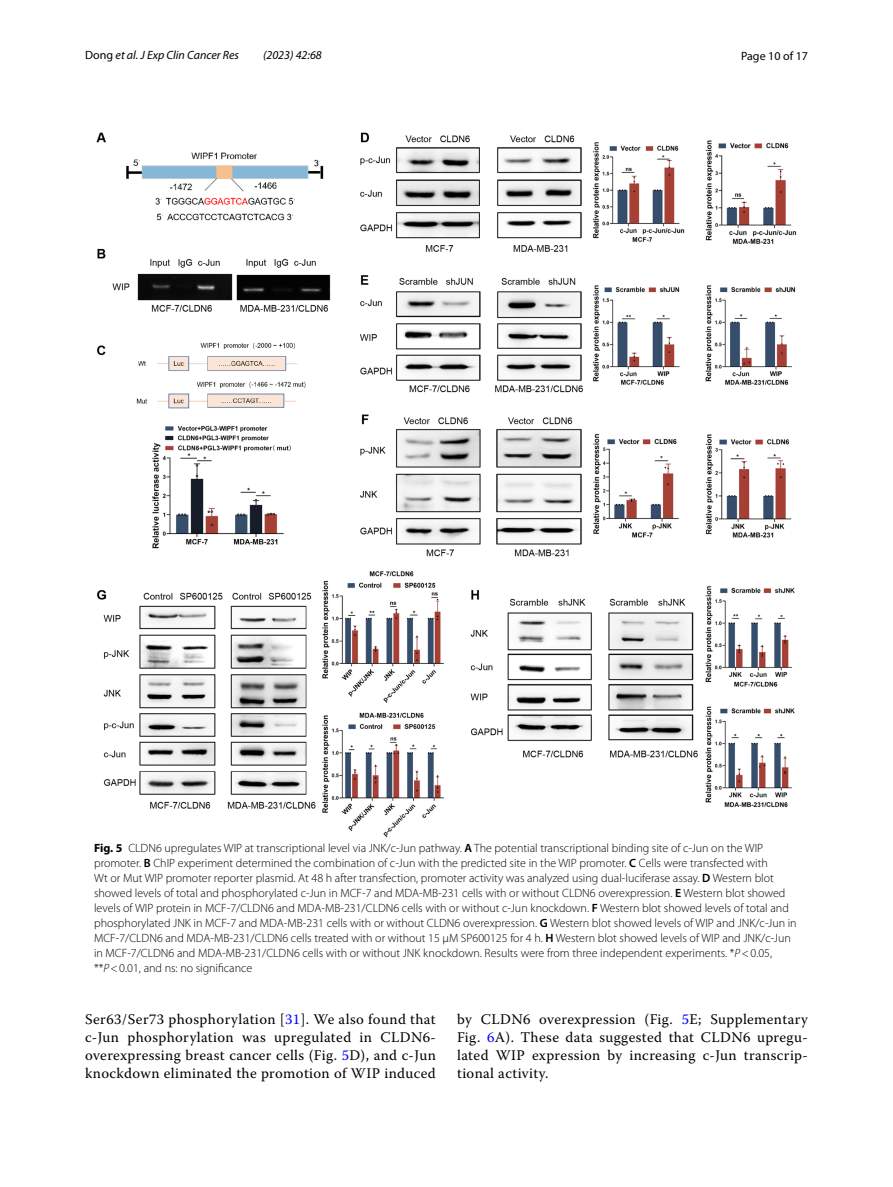
<style>
.page{position:relative;width:893px;height:1187px;background:#fff}
.page>*{position:absolute;margin:0;border:0;box-sizing:border-box;transform-origin:0 0}
.t1{font:14.7px/18px "Warnock Pro";letter-spacing:.025em;color:#000;text-align:justify}
.t2{font:300 12px/15px "Myriad Pro";color:#000}
.t3{font:italic 12px "Myriad Pro";color:#000}
.t4{font:12px "Myriad Pro";color:#000}
.s1{font-style:normal}
.s2{font-weight:700}
.s3{font-weight:600}
.s4{font-style:italic}
.s5{color:#00f}
</style>
<div class="page">
<img style="left:96px;top:133px;width:701px;height:704px">
<p class="t3" style="left:85px;top:48px;width:156px"><span class="s1">Dong</span> et al. J Exp Clin Cancer Res</p>
<p class="t3" style="left:263px;top:48px;width:60px">(2023) 42:68</p>
<p class="t4" style="left:741px;top:48px;width:68px">Page 10 of 17</p>
<p class="t2" style="left:94px;top:841px;width:704px"><span class="s2">Fig. 5</span> CLDN6 upregulates WIP at transcriptional level via JNK/c-Jun pathway. <span class="s3">A</span> The potential transcriptional binding site of c-Jun on the WIP promoter. <span class="s3">B</span> ChIP experiment determined the combination of c-Jun with the predicted site in the WIP promoter. <span class="s3">C</span> Cells were transfected with<br>Wt or Mut WIP promoter reporter plasmid. At 48 h after transfection, promoter activity was analyzed using dual-luciferase assay. <span class="s3">D</span> Western blot showed levels of total and phosphorylated c-Jun in MCF-7 and MDA-MB-231 cells with or without CLDN6 overexpression. <span class="s3">E</span> Western blot showed levels of WIP protein in MCF-7/CLDN6 and MDA-MB-231/CLDN6 cells with or without c-Jun knockdown. <span class="s3">F</span> Western blot showed levels of total and phosphorylated JNK in MCF-7 and MDA-MB-231 cells with or without CLDN6 overexpression. <span class="s3">G</span> Western blot showed levels of WIP and JNK/c-Jun in MCF-7/CLDN6 and MDA-MB-231/CLDN6 cells treated with or without 15 μM SP600125 for 4 h. <span class="s3">H</span> Western blot showed levels of WIP and JNK/c-Jun in MCF-7/CLDN6 and MDA-MB-231/CLDN6 cells with or without JNK knockdown. Results were from three independent experiments. *<span class="s4">P</span>&lt;0.05, **<span class="s4">P</span>&lt;0.01, and ns: no significance</p>
<p class="t1" style="left:85px;top:1010px;width:352px">Ser63/Ser73 phosphorylation [<span class="s5">31</span>]. We also found that c-Jun phosphorylation was upregulated in CLDN6- overexpressing breast cancer cells (Fig. <span class="s5">5</span>D), and c-Jun knockdown eliminated the promotion of WIP induced</p>
<p class="t1" style="left:457px;top:1010px;width:352px">by CLDN6 overexpression (Fig. <span class="s5">5</span>E; Supplementary Fig. <span class="s5">6</span>A). These data suggested that CLDN6 upregu&shy;lated WIP expression by increasing c-Jun transcrip&shy;tional activity.</p>
</div>
